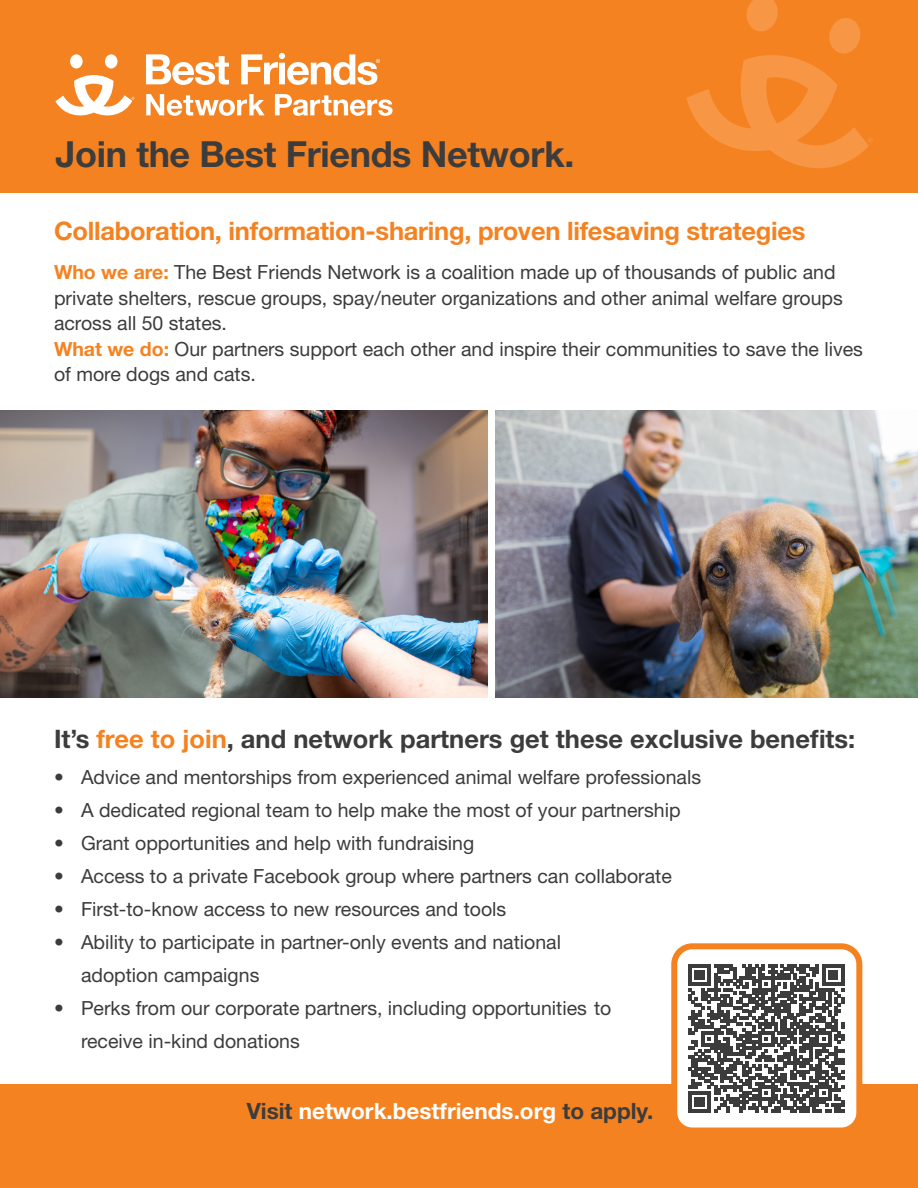
<style>
.page{position:relative;width:918px;height:1188px;background:#fff}
.page>*{position:absolute;margin:0;border:0;box-sizing:border-box;transform-origin:0 0}
.t1{font:700 36px "Helvetica Neue LT Std";letter-spacing:-.01em;color:#3c3c3d}
.t2{font:700 25.5px "Helvetica Neue LT Std";letter-spacing:-.01em;color:#f58220}
.t3{font:700 25.5px "Helvetica Neue LT Std";color:#3c3c3d}
.t4{font:700 22.5px "Helvetica Neue LT Std";color:#fff}
.t5{font:19.5px/25.5px "Helvetica Neue LT Std";color:#3c3c3d}
.s1{font-weight:700;color:#f58220}
.s2{color:#f58220}
.s3{color:#3c3c3d}
</style>
<div class="page">
<div style="left:0;top:0;width:918px;height:192px;background:#f58220"></div>
<img style="left:0;top:410px;width:487px;height:288px">
<div style="left:70px;top:54px;width:13px;height:15px;background:#fff;border-radius:50%"></div>
<div style="left:105px;top:54px;width:12px;height:15px;background:#fff;border-radius:50%"></div>
<svg style="left:55px;top:75px;width:79px;height:41px"></svg>
<svg style="left:146px;top:54px;width:83px;height:31px"></svg>
<svg style="left:241px;top:53px;width:139px;height:32px"></svg>
<svg style="left:146px;top:94px;width:119px;height:22px"></svg>
<svg style="left:275px;top:94px;width:118px;height:22px"></svg>
<div style="left:0;top:1084px;width:918px;height:104px;background:#f58220"></div>
<div style="left:674px;top:946px;width:185px;height:185px;background:#fff;border-radius:18px"></div>
<div style="left:671px;top:943px;width:191px;height:191px;border:6px solid #f58220;border-radius:18px"></div>
<svg style="left:688px;top:965px;width:156px;height:148px"></svg>
<svg style="left:686px;top:0;width:187px;height:168px"></svg>
<img style="left:496px;top:410px;width:422px;height:288px">
<p class="t1" style="left:56px;top:132px;width:520px">Join the Best Friends Network.</p>
<p class="t2" style="left:54px;top:215px;width:753px">Collaboration, information-sharing, proven lifesaving strategies</p>
<p class="t5" style="left:54px;top:259px;width:790px"><span class="s1">Who we are:</span> The Best Friends Network is a coalition made up of thousands of public and private shelters, rescue groups, spay/neuter organizations and other animal welfare groups across all 50 states.</p>
<p class="t5" style="left:54px;top:336px;width:811px"><span class="s1">What we do:</span> Our partners support each other and inspire their communities to save the lives of more dogs and cats.</p>
<p class="t3" style="left:54px;top:723px;width:803px">It’s <span class="s2">free to join</span>, and network partners get these exclusive benefits:</p>
<p class="t5" style="left:54px;top:764px;width:649px">• Advice and mentorships from experienced animal welfare professionals</p>
<p class="t5" style="left:54px;top:797px;width:628px">• A dedicated regional team to help make the most of your partnership</p>
<p class="t5" style="left:54px;top:830px;width:422px">• Grant opportunities and help with fundraising</p>
<p class="t5" style="left:54px;top:863px;width:619px">• Access to a private Facebook group where partners can collaborate</p>
<p class="t5" style="left:54px;top:896px;width:454px">• First-to-know access to new resources and tools</p>
<p class="t5" style="left:81px;top:925px;width:482px;line-height:33px;text-indent:-27px">• Ability to participate in partner-only events and national adoption campaigns</p>
<p class="t5" style="left:81px;top:991px;width:532px;line-height:33px;text-indent:-27px">• Perks from our corporate partners, including opportunities to receive in-kind donations</p>
<p class="t4" style="left:247px;top:1097px;width:408px"><span class="s3">Visit</span> network.bestfriends.org <span class="s3">to apply.</span></p>
</div>
